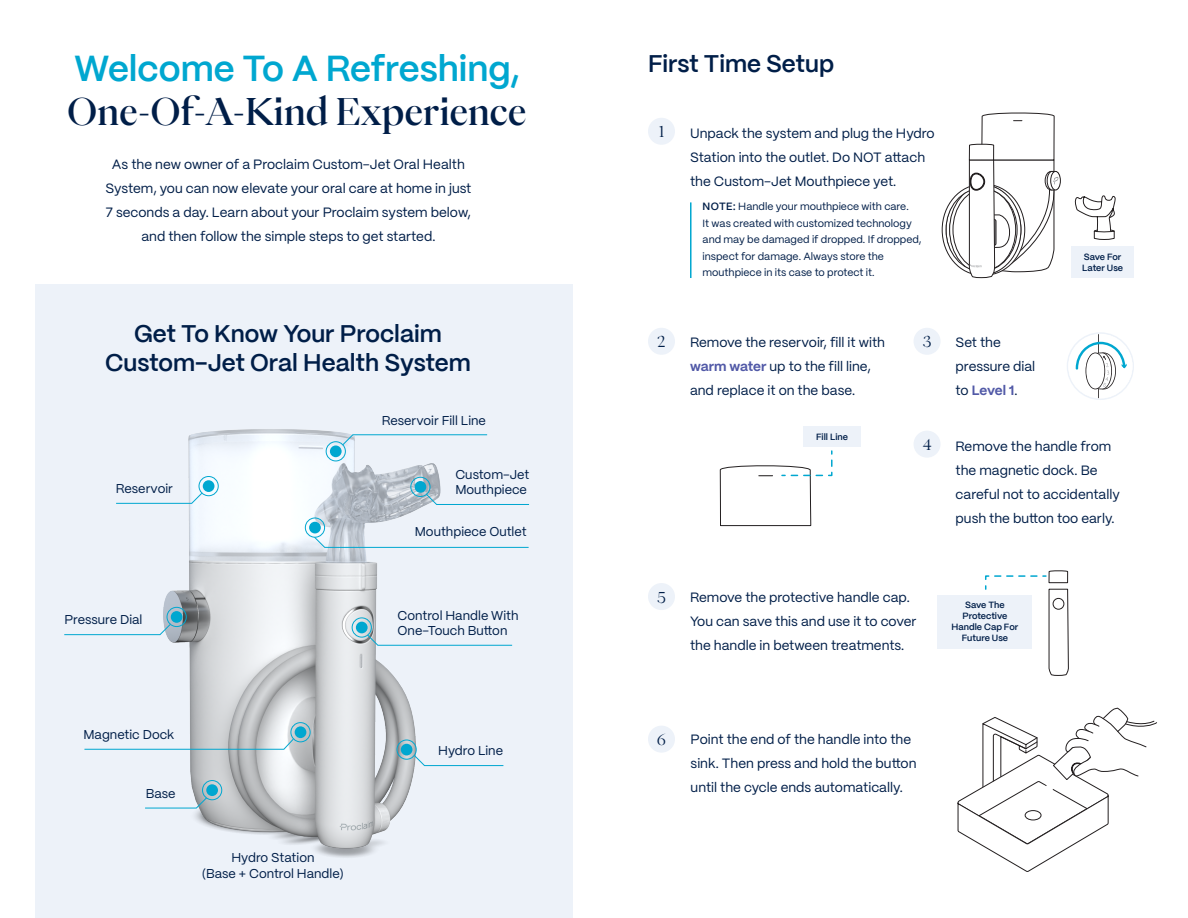
<style>
.page{position:relative;width:1188px;height:918px;background:#fff}
.page>*{position:absolute;margin:0;border:0;box-sizing:border-box;transform-origin:0 0}
.t1{font:500 36px/43.5px "PP Eiko";color:#001e48}
.t2{font:600 24px/28.8px "PP Mori";color:#001e48;text-align:center}
.t3{font:15px "PP Eiko";color:#001e48}
.Paragraph{font:13.5px/24px "PP Mori";color:#001e48}
.Paragraph-2{font:12.9px/15.6px "PP Mori";color:#001e48}
.Note{font:10.5px/16.5px "PP Mori";color:#001e48}
.Paragraph_Style_1{font:600 9px/10.8px "PP Mori";color:#001e48}
.s1{font-family:"PP Mori";font-weight:600;color:#00a7d0}
.s2{font-weight:600}
.s3{font-weight:700;color:#5159a7}
</style>
<div class="page">
<div style="left:35px;top:285px;width:538px;height:633px;background:#edf2f9"></div>
<div style="left:648px;top:118px;width:27px;height:27px;background:#edf2f9;border-radius:50%"></div>
<div style="left:648px;top:328px;width:27px;height:27px;background:#edf2f9;border-radius:50%"></div>
<div style="left:914px;top:328px;width:27px;height:27px;background:#edf2f9;border-radius:50%"></div>
<div style="left:914px;top:431px;width:27px;height:27px;background:#edf2f9;border-radius:50%"></div>
<div style="left:648px;top:583px;width:27px;height:27px;background:#edf2f9;border-radius:50%"></div>
<div style="left:648px;top:726px;width:27px;height:27px;background:#edf2f9;border-radius:50%"></div>
<img style="left:104px;top:429px;width:396px;height:429px">
<svg style="left:367px;top:634px;width:146px;height:12px"></svg>
<svg style="left:425px;top:493px;width:105px;height:12px"></svg>
<svg style="left:413px;top:754px;width:91px;height:12px"></svg>
<div style="left:167px;top:607px;width:20px;height:20px;border:1px solid #00a7d0;border-radius:50%"></div>
<div style="left:171px;top:611px;width:11px;height:12px;background:#00a7d0;border-radius:50%"></div>
<div style="left:199px;top:476px;width:20px;height:20px;border:1px solid #00a7d0;border-radius:50%"></div>
<div style="left:203px;top:480px;width:11px;height:12px;background:#00a7d0;border-radius:50%"></div>
<svg style="left:64px;top:623px;width:107px;height:12px"></svg>
<svg style="left:144px;top:797px;width:64px;height:12px"></svg>
<svg style="left:115px;top:492px;width:88px;height:12px"></svg>
<svg style="left:84px;top:738px;width:210px;height:12px"></svg>
<svg style="left:342px;top:434px;width:146px;height:12px"></svg>
<svg style="left:314px;top:536px;width:215px;height:12px"></svg>
<div style="left:326px;top:441px;width:20px;height:20px;border:1px solid #00a7d0;border-radius:50%"></div>
<div style="left:330px;top:445px;width:12px;height:12px;background:#00a7d0;border-radius:50%"></div>
<div style="left:410px;top:477px;width:20px;height:20px;border:1px solid #00a7d0;border-radius:50%"></div>
<div style="left:415px;top:481px;width:11px;height:12px;background:#00a7d0;border-radius:50%"></div>
<div style="left:305px;top:518px;width:20px;height:20px;border:1px solid #00a7d0;border-radius:50%"></div>
<div style="left:309px;top:522px;width:12px;height:11px;background:#00a7d0;border-radius:50%"></div>
<div style="left:352px;top:618px;width:20px;height:20px;border:1px solid #00a7d0;border-radius:50%"></div>
<div style="left:356px;top:622px;width:12px;height:11px;background:#00a7d0;border-radius:50%"></div>
<div style="left:397px;top:740px;width:20px;height:20px;border:1px solid #00a7d0;border-radius:50%"></div>
<div style="left:401px;top:744px;width:11px;height:11px;background:#00a7d0;border-radius:50%"></div>
<div style="left:291px;top:722px;width:20px;height:20px;border:1px solid #00a7d0;border-radius:50%"></div>
<div style="left:295px;top:726px;width:11px;height:12px;background:#00a7d0;border-radius:50%"></div>
<div style="left:202px;top:780px;width:20px;height:20px;border:1px solid #00a7d0;border-radius:50%"></div>
<div style="left:206px;top:784px;width:12px;height:12px;background:#00a7d0;border-radius:50%"></div>
<div style="left:1071px;top:247px;width:63px;height:31px;background:#edf2f9"></div>
<div style="left:803px;top:426px;width:58px;height:21px;background:#edf2f9"></div>
<svg style="left:719px;top:450px;width:114px;height:76px"></svg>
<svg style="left:957px;top:708px;width:200px;height:164px"></svg>
<hr style="left:690px;top:202px;width:2px;height:76px;background:#00a7d0">
<div style="left:937px;top:595px;width:95px;height:53px;background:#edf2f9"></div>
<svg style="left:942px;top:112px;width:174px;height:166px"></svg>
<svg style="left:984px;top:570px;width:85px;height:106px"></svg>
<svg style="left:298px;top:446px;width:26px;height:4px"></svg>
<div style="left:1067px;top:332px;width:67px;height:68px;border:2px solid #edf2f9;border-radius:50%"></div>
<div style="left:1068px;top:334px;width:64px;height:64px;background:#fff;border-radius:50%"></div>
<svg style="left:1076px;top:334px;width:56px;height:64px"></svg>
<p class="t1" style="left:68px;top:47px;width:460px"><span class="s1">Welcome To A Refreshing,<br></span>One-Of-A-Kind Experience</p>
<p class="t2" style="left:648px;top:48px;width:188px">First Time Setup</p>
<p class="t3" style="left:659px;top:122px;width:7px">1</p>
<p class="Paragraph" style="left:690px;top:120px;width:246px">Unpack the system and plug the Hydro<br>Station into the outlet. Do NOT attach the Custom-Jet Mouthpiece yet.</p>
<p class="Paragraph" style="left:105px;top:151px;width:368px;text-align:center">As the new owner of a Proclaim Custom-Jet Oral Health System, you can now elevate your oral care at home in just 7 seconds a day. Learn about your Proclaim system below, and then follow the simple steps to get started.</p>
<p class="Note" style="left:703px;top:198px;width:221px"><span class="s2">NOTE:</span> Handle your mouthpiece with care.<br>It was created with customized technology and may be damaged if dropped. If dropped, inspect for damage. Always store the mouthpiece in its case to protect it.</p>
<p class="t2" style="left:105px;top:318px;width:367px">Get To Know Your Proclaim<br>Custom-Jet Oral Health System</p>
<p class="Paragraph-2" style="left:382px;top:411px;width:106px">Reservoir Fill Line</p>
<p class="t3" style="left:658px;top:332px;width:9px">2</p>
<p class="t3" style="left:923px;top:332px;width:10px">3</p>
<p class="Paragraph" style="left:690px;top:329px;width:197px">Remove the reservoir, fill it with <span class="s3">warm water</span> up to the fill line, and replace it on the base.</p>
<p class="Paragraph" style="left:956px;top:329px;width:81px">Set the pressure dial to <span class="s3">Level 1</span>.</p>
<p class="Paragraph_Style_1" style="left:1082px;top:251px;width:42px">Save For<br>Later Use</p>
<p class="Paragraph-2" style="left:116px;top:480px;width:59px">Reservoir</p>
<p class="Paragraph-2" style="left:65px;top:611px;width:79px">Pressure Dial</p>
<p class="Paragraph-2" style="left:83px;top:726px;width:92px">Magnetic Dock</p>
<p class="Paragraph-2" style="left:146px;top:785px;width:31px">Base</p>
<p class="Paragraph-2" style="left:202px;top:849px;width:143px;text-align:center">Hydro Station<br>(Base + Control Handle)</p>
<p class="Paragraph-2" style="left:455px;top:465px;width:76px">Custom-Jet<br>Mouthpiece</p>
<p class="Paragraph-2" style="left:415px;top:523px;width:113px">Mouthpiece Outlet</p>
<p class="Paragraph-2" style="left:398px;top:607px;width:122px">Control Handle With<br>One-Touch Button</p>
<p class="Paragraph-2" style="left:438px;top:742px;width:66px">Hydro Line</p>
<p class="Paragraph_Style_1" style="left:816px;top:431px;width:33px">Fill Line</p>
<p class="t3" style="left:922px;top:435px;width:11px">4</p>
<p class="Paragraph" style="left:956px;top:433px;width:166px">Remove the handle from the magnetic dock. Be careful not to accidentally push the button too early.</p>
<p class="t3" style="left:657px;top:587px;width:10px">5</p>
<p class="Paragraph" style="left:690px;top:584px;width:228px">Remove the protective handle cap.<br>You can save this and use it to cover the handle in between treatments.</p>
<p class="Paragraph_Style_1" style="left:952px;top:599px;width:68px;text-align:center">Save The<br>Protective<br>Handle Cap For<br>Future Use</p>
<p class="t3" style="left:657px;top:730px;width:11px">6</p>
<p class="Paragraph" style="left:691px;top:727px;width:227px">Point the end of the handle into the sink. Then press and hold the button until the cycle ends automatically.</p>
</div>
